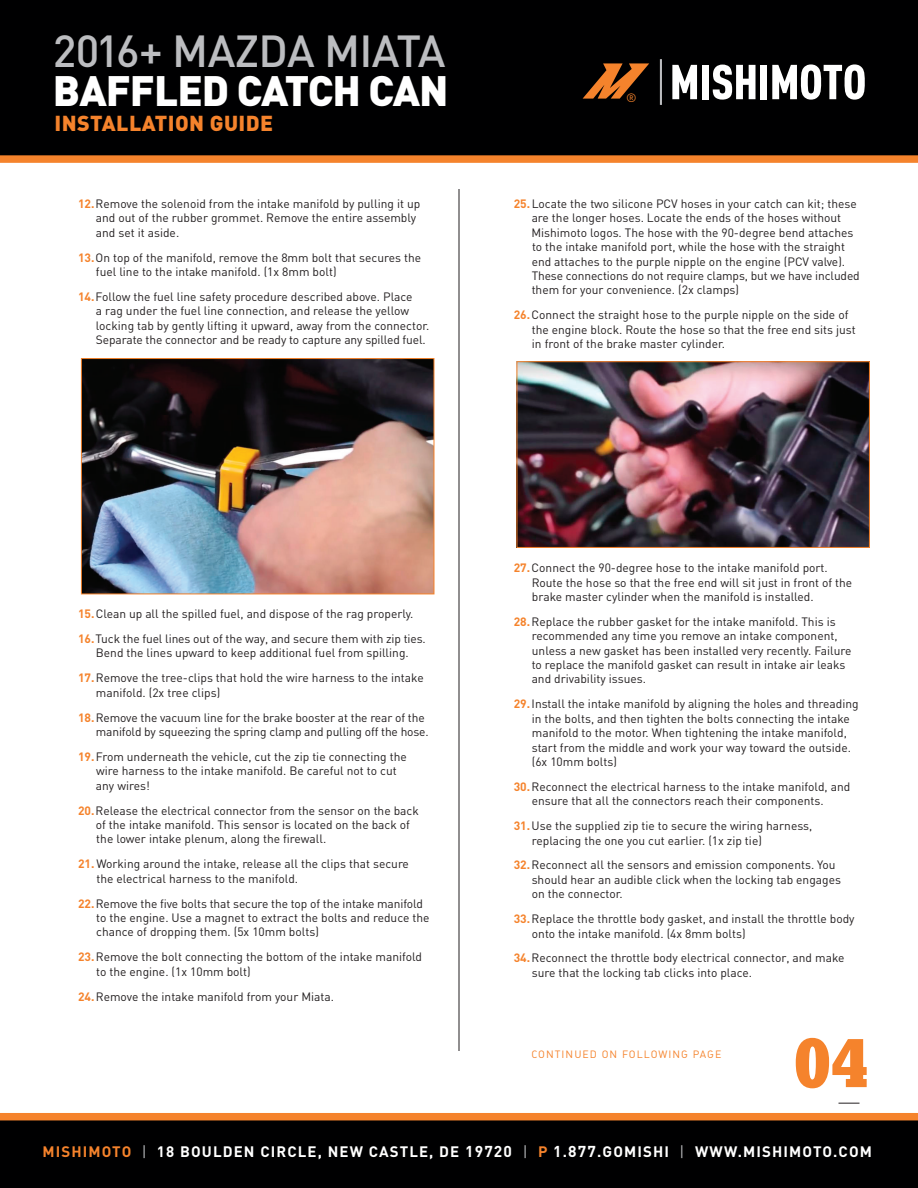
<style>
.page{position:relative;width:918px;height:1188px;background:#fff}
.page>*{position:absolute;margin:0;border:0;box-sizing:border-box;transform-origin:0 0}
.t1{font:72px "URW Egyptienne T Bold Extr Narr";color:#f5832c}
.t2{font:500 44.25px "DIN";letter-spacing:-.015em;color:#bcbdc0}
.t3{font:900 42px "DIN";letter-spacing:-.02em;color:#fff}
.t4{font:900 21.45px "DIN";letter-spacing:.02em;color:#f5832c}
.t5{font:700 15px "DIN";letter-spacing:.075em;color:#fff}
.Sub_Header_Note{font:12px/14.4px "DIN";color:#231f20}
.t6{font:12px "DIN";color:#f5832c}
.t7{font:10.5px "DIN Regular Alternate";letter-spacing:.1em;color:#f5832c}
.s1{font-weight:700;color:#f5832c}
.s2{color:#f5832c}
.s3{font-weight:400;color:#bcbdc0}
.s4{font-size:15.6px}
</style>
<div class="page">
<svg style="left:0;top:1113px;width:918px;height:75px;background:#180d05"></svg>
<div style="left:0;top:0;width:918px;height:163px;background:#000001"></div>
<svg style="left:672px;top:65px;width:25px;height:34px"></svg>
<div style="left:702px;top:65px;width:7px;height:34px;background:#fff"></div>
<svg style="left:713px;top:65px;width:43px;height:35px"></svg>
<div style="left:760px;top:65px;width:7px;height:34px;background:#fff"></div>
<svg style="left:772px;top:64px;width:93px;height:36px"></svg>
<svg style="left:583px;top:63px;width:66px;height:36px;background:#723d15"></svg>
<hr style="left:660px;top:59px;width:2px;height:46px;background:#bcbdc0">
<svg style="left:839px;top:1103px;width:21px;height:1px"></svg>
<hr style="left:459px;top:189px;width:1px;height:862px;background:#231f20">
<img style="left:83px;top:361px;width:349px;height:231px">
<div style="left:81px;top:359px;width:353px;height:235px;border:1px solid #f5832c"></div>
<img style="left:519px;top:364px;width:349px;height:182px">
<div style="left:517px;top:362px;width:353px;height:186px;border:1px solid #f5832c"></div>
<h2 class="t2" style="left:53px;top:23px;width:394px">2016+ MAZDA MIATA</h2>
<h3 class="t3" style="left:53px;top:63px;width:397px">BAFFLED CATCH CAN</h3>
<h3 class="t4" style="left:54px;top:108px;width:220px">INSTALLATION GUIDE</h3>
<p class="Sub_Header_Note" style="left:96px;top:196px;width:326px;text-indent:-18px"><span class="s1">12.</span> Remove the solenoid from the intake manifold by pulling it up and out of the rubber grommet. Remove the entire assembly and set it aside.</p>
<p class="Sub_Header_Note" style="left:96px;top:250px;width:327px;text-indent:-18px"><span class="s1">13.</span> On top of the manifold, remove the 8mm bolt that secures the fuel line to the intake manifold. (1x 8mm bolt)</p>
<p class="Sub_Header_Note" style="left:96px;top:289px;width:335px;text-indent:-18px"><span class="s1">14.</span> Follow the fuel line safety procedure described above. Place<br>a rag under the fuel line connection, and release the yellow locking tab by gently lifting it upward, away from the connector.<br>Separate the connector and be ready to capture any spilled fuel.</p>
<p class="t6" style="left:626px;top:90px;width:12px">®</p>
<p class="Sub_Header_Note" style="left:531px;top:196px;width:330px;text-indent:-18px"><span class="s1">25.</span> Locate the two silicone PCV hoses in your catch can kit; these are the longer hoses. Locate the ends of the hoses without Mishimoto logos. The hose with the 90-degree bend attaches to the intake manifold port, while the hose with the straight end attaches to the purple nipple on the engine (PCV valve).<br>These connections do not require clamps, but we have included them for your convenience. (2x clamps)</p>
<p class="Sub_Header_Note" style="left:532px;top:308px;width:325px;text-indent:-18px"><span class="s1">26.</span> Connect the straight hose to the purple nipple on the side of the engine block. Route the hose so that the free end sits just in front of the brake master cylinder.</p>
<p class="Sub_Header_Note" style="left:78px;top:606px;width:337px"><span class="s1">15.</span> Clean up all the spilled fuel, and dispose of the rag properly.</p>
<p class="Sub_Header_Note" style="left:78px;top:631px;width:349px;text-align:center"><span class="s1">16.</span> Tuck the fuel lines out of the way, and secure them with zip ties.<br>Bend the lines upward to keep additional fuel from spilling.</p>
<p class="Sub_Header_Note" style="left:96px;top:671px;width:329px;text-indent:-18px"><span class="s1">17.</span> Remove the tree-clips that hold the wire harness to the intake manifold. (2x tree clips)</p>
<p class="Sub_Header_Note" style="left:96px;top:710px;width:334px;text-indent:-18px"><span class="s1">18.</span> Remove the vacuum line for the brake booster at the rear of the manifold by squeezing the spring clamp and pulling off the hose.</p>
<p class="Sub_Header_Note" style="left:96px;top:749px;width:312px;text-indent:-18px"><span class="s1">19.</span> From underneath the vehicle, cut the zip tie connecting the wire harness to the intake manifold. Be careful not to cut any wires!</p>
<p class="Sub_Header_Note" style="left:96px;top:803px;width:325px;text-indent:-18px"><span class="s1">20.</span> Release the electrical connector from the sensor on the back of the intake manifold. This sensor is located on the back of the lower intake plenum, along the firewall.</p>
<p class="Sub_Header_Note" style="left:96px;top:857px;width:314px;text-indent:-18px"><span class="s1">21.</span> Working around the intake, release all the clips that secure the electrical harness to the manifold.</p>
<p class="Sub_Header_Note" style="left:96px;top:896px;width:335px;text-indent:-18px"><span class="s1">22.</span> Remove the five bolts that secure the top of the intake manifold to the engine. Use a magnet to extract the bolts and reduce the chance of dropping them. (5x 10mm bolts)</p>
<p class="Sub_Header_Note" style="left:96px;top:950px;width:327px;text-indent:-18px"><span class="s1">23.</span> Remove the bolt connecting the bottom of the intake manifold to the engine. (1x 10mm bolt)</p>
<p class="Sub_Header_Note" style="left:78px;top:989px;width:257px"><span class="s1">24.</span> Remove the intake manifold from your Miata.</p>
<p class="Sub_Header_Note" style="left:532px;top:560px;width:322px;text-indent:-18px"><span class="s1">27.</span> Connect the 90-degree hose to the intake manifold port.<br>Route the hose so that the free end will sit just in front of the brake master cylinder when the manifold is installed.</p>
<p class="Sub_Header_Note" style="left:532px;top:614px;width:321px;text-indent:-18px"><span class="s1">28.</span> Replace the rubber gasket for the intake manifold. This is recommended any time you remove an intake component, unless a new gasket has been installed very recently. Failure to replace the manifold gasket can result in intake air leaks and drivability issues.</p>
<p class="Sub_Header_Note" style="left:532px;top:697px;width:328px;text-indent:-18px"><span class="s1">29.</span> Install the intake manifold by aligning the holes and threading in the bolts, and then tighten the bolts connecting the intake manifold to the motor. When tightening the intake manifold, start from the middle and work your way toward the outside. (6x 10mm bolts)</p>
<p class="Sub_Header_Note" style="left:532px;top:779px;width:320px;text-indent:-18px"><span class="s1">30.</span> Reconnect the electrical harness to the intake manifold, and ensure that all the connectors reach their components.</p>
<p class="Sub_Header_Note" style="left:532px;top:818px;width:282px;text-indent:-18px"><span class="s1">31.</span> Use the supplied zip tie to secure the wiring harness, replacing the one you cut earlier. (1x zip tie)</p>
<p class="Sub_Header_Note" style="left:532px;top:858px;width:311px;text-indent:-18px"><span class="s1">32.</span> Reconnect all the sensors and emission components. You should hear an audible click when the locking tab engages on the connector.</p>
<p class="Sub_Header_Note" style="left:532px;top:911px;width:324px;text-indent:-18px"><span class="s1">33.</span> Replace the throttle body gasket, and install the throttle body onto the intake manifold. (4x 8mm bolts)</p>
<p class="Sub_Header_Note" style="left:532px;top:951px;width:314px;text-indent:-18px"><span class="s1">34.</span> Reconnect the throttle body electrical connector, and make sure that the locking tab clicks into place.</p>
<p class="t7" style="left:531px;top:1047px;width:191px">CONTINUED ON FOLLOWING PAGE</p>
<h1 class="t1" style="left:794px;top:1020px;width:75px">04</h1>
<p class="t5" style="left:42px;top:1142px;width:831px"><span class="s2">MISHIMOTO</span> <span class="s3">|</span> 18 BOULDEN CIRCLE, NEW CASTLE, DE <span class="s4">19720</span> <span class="s3">|</span> <span class="s2">P</span> <span class="s4">1</span>.<span class="s4">877</span>.GOMISHI <span class="s3">|</span> WWW.MISHIMOTO.COM</p>
</div>
